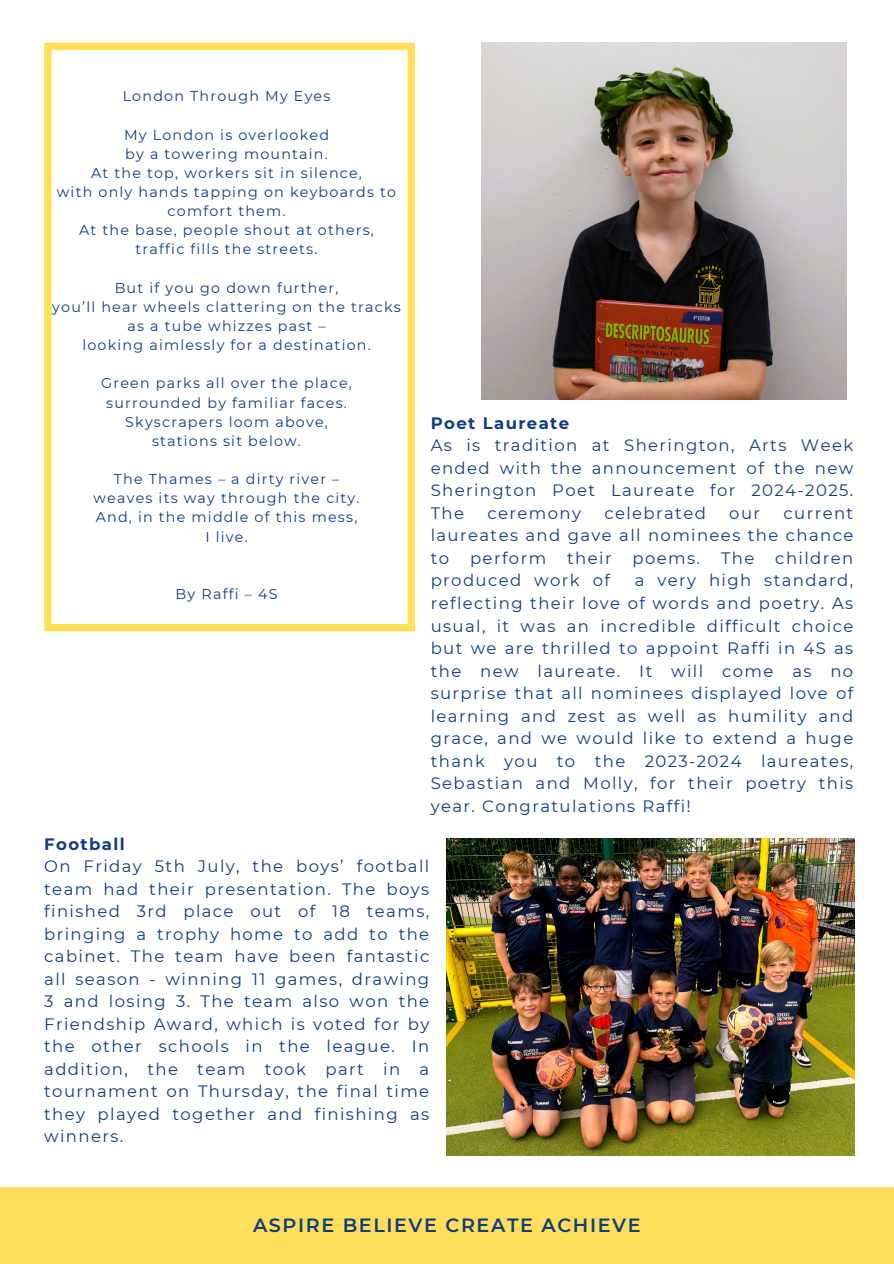
<style>
.page{position:relative;width:894px;height:1264px;background:#fff}
.page>*{position:absolute;margin:0;border:0;box-sizing:border-box;transform-origin:0 0}
.t1{font:600 19.2px "Montserrat";letter-spacing:.085em;color:#103d80}
.t2{font:16.5px/22.5px "Montserrat";letter-spacing:.085em;color:#103d80}
.t3{font:14.25px/19.2px "Montserrat";letter-spacing:.085em;color:#103d80;text-align:center}
.s1{font-weight:700}
</style>
<div class="page">
<div style="left:0;top:1186px;width:893px;height:77px;background:#ffde59"></div>
<svg style="left:44px;top:43px;width:370px;height:588px"></svg>
<img style="left:481px;top:42px;width:365px;height:357px">
<img style="left:446px;top:838px;width:408px;height:317px">
<p class="t3" style="left:123px;top:87px;width:209px">London Through My Eyes</p>
<p class="t3" style="left:124px;top:125px;width:206px">My London is overlooked</p>
<p class="t3" style="left:125px;top:144px;width:204px">by a towering mountain.</p>
<p class="t3" style="left:91px;top:163px;width:272px">At the top, workers sit in silence,</p>
<p class="t3" style="left:57px;top:182px;width:341px">with only hands tapping on keyboards to comfort them.</p>
<p class="t3" style="left:79px;top:221px;width:296px">At the base, people shout at others,</p>
<p class="t3" style="left:136px;top:240px;width:183px">traffic fills the streets.</p>
<p class="t3" style="left:115px;top:278px;width:225px">But if you go down further,</p>
<p class="t3" style="left:52px;top:297px;width:350px">you’ll hear wheels clattering on the tracks</p>
<p class="t3" style="left:127px;top:316px;width:200px">as a tube whizzes past –</p>
<p class="t3" style="left:82px;top:335px;width:290px">looking aimlessly for a destination.</p>
<p class="t3" style="left:101px;top:374px;width:252px">Green parks all over the place,</p>
<p class="t3" style="left:106px;top:393px;width:242px">surrounded by familiar faces.</p>
<p class="t3" style="left:125px;top:412px;width:204px">Skyscrapers loom above,</p>
<p class="t3" style="left:152px;top:431px;width:150px">stations sit below.</p>
<p class="t3" style="left:114px;top:469px;width:227px">The Thames – a dirty river –</p>
<p class="t3" style="left:93px;top:488px;width:267px">weaves its way through the city.</p>
<p class="t3" style="left:96px;top:507px;width:263px">And, in the middle of this mess,</p>
<p class="t3" style="left:205px;top:527px;width:44px">I live.</p>
<p class="t3" style="left:176px;top:584px;width:103px">By Raffi – 4S</p>
<h2 class="t2" style="left:430px;top:412px;width:424px"><span class="s1">Poet Laureate<br></span>As is tradition at Sherington, Arts Week ended with the announcement of the new<br>Sherington Poet Laureate for 2024-2025.<br>The</h2>
<h2 class="t2" style="left:487px;top:502px;width:95px">ceremony</h2>
<h2 class="t2" style="left:604px;top:502px;width:103px">celebrated</h2>
<h2 class="t2" style="left:729px;top:502px;width:32px">our</h2>
<h2 class="t2" style="left:430px;top:502px;width:424px;text-align:justify;text-indent:353px">current laureates and gave all nominees the chance to</h2>
<h2 class="t2" style="left:470px;top:547px;width:78px">perform</h2>
<h2 class="t2" style="left:567px;top:547px;width:46px">their</h2>
<h2 class="t2" style="left:632px;top:547px;width:69px">poems.</h2>
<h2 class="t2" style="left:720px;top:547px;width:35px">The</h2>
<h2 class="t2" style="left:775px;top:547px;width:79px">children</h2>
<h2 class="t2" style="left:430px;top:569px;width:181px">produced work of</h2>
<h2 class="t2" style="left:430px;top:569px;width:424px;text-align:justify;text-indent:204px">a very high standard, reflecting their love of words and poetry. As usual, it was an incredible difficult choice but we are thrilled to appoint Raffi in 4S as the new laureate. It will come as no surprise that all nominees displayed love of learning and zest as well as humility and grace, and we would like to extend a huge thank you to the 2023-2024 laureates, Sebastian and Molly, for their poetry this year. Congratulations Raffi!</h2>
<p class="t2" style="left:44px;top:832px;width:386px"><span class="s1">Football<br></span>On Friday 5th July, the boys’ football team had their presentation. The boys finished 3rd place out of 18 teams, bringing a trophy home to add to the cabinet. The team have been fantastic all season - winning 11 games, drawing<br>3 and losing 3. The team also won the<br>Friendship Award, which is voted for by the other schools in the league. In addition, the team took part in a tournament on Thursday, the final time they played together and finishing as winners.</p>
<h2 class="t1" style="left:253px;top:1212px;width:389px">ASPIRE BELIEVE CREATE ACHIEVE</h2>
</div>
